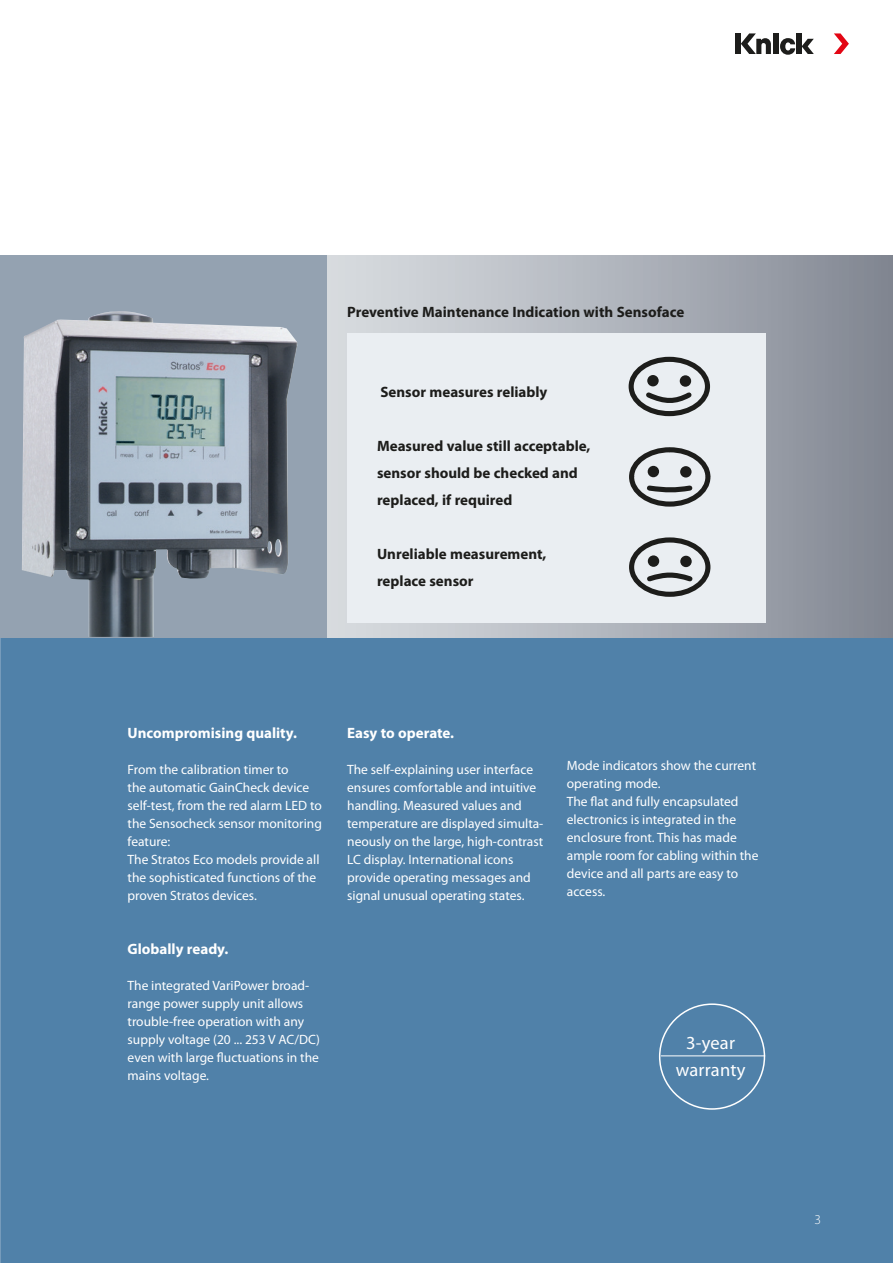
<style>
.page{position:relative;width:893px;height:1263px;background:#fff}
.page>*{position:absolute;margin:0;border:0;box-sizing:border-box;transform-origin:0 0}
.Head{font:18.45px/27.8px "Myriad Pro";letter-spacing:.01em;color:#fff;text-align:center}
.Einleitung{font:700 15px/27px "Myriad Pro";color:#1d1d1b}
.Zwischeüberschrift_w{font:700 15px "Myriad Pro";color:#fff}
.Text_ws{font:13.5px/18px "Myriad Pro";color:#fff}
.t1{font:300 13.5px "Myriad Pro";color:#fff}
</style>
<div class="page">
<div style="left:0;top:638px;width:893px;height:625px;background:#5081a9"></div>
<hr style="left:0;top:638px;width:1px;height:625px;background:#003866">
<div style="left:735px;top:33px;width:6px;height:21px;background:#1d1d1b"></div>
<div style="left:796px;top:33px;width:5px;height:21px;background:#1d1d1b"></div>
<svg style="left:802px;top:39px;width:12px;height:15px"></svg>
<svg style="left:834px;top:33px;width:15px;height:21px"></svg>
<svg style="left:741px;top:33px;width:54px;height:22px"></svg>
<svg style="left:326px;top:255px;width:567px;height:383px"></svg>
<div style="left:348px;top:333px;width:418px;height:290px;background:#eaeef2"></div>
<div style="left:647px;top:375px;width:12px;height:11px;background:#1d1d1b;border-radius:50%"></div>
<div style="left:680px;top:375px;width:11px;height:12px;background:#1d1d1b;border-radius:50%"></div>
<svg style="left:646px;top:392px;width:46px;height:10px"></svg>
<div style="left:629px;top:357px;width:81px;height:59px;border:5px solid #1d1d1b;border-radius:50%"></div>
<div style="left:648px;top:466px;width:11px;height:11px;background:#1d1d1b;border-radius:50%"></div>
<div style="left:680px;top:466px;width:11px;height:11px;background:#1d1d1b;border-radius:50%"></div>
<svg style="left:647px;top:485px;width:46px;height:7px"></svg>
<div style="left:629px;top:447px;width:81px;height:60px;border:5px solid #1d1d1b;border-radius:50%"></div>
<div style="left:648px;top:555px;width:11px;height:12px;background:#1d1d1b;border-radius:50%"></div>
<div style="left:680px;top:556px;width:12px;height:11px;background:#1d1d1b;border-radius:50%"></div>
<svg style="left:643px;top:574px;width:53px;height:11px"></svg>
<div style="left:629px;top:537px;width:81px;height:60px;border:5px solid #1d1d1b;border-radius:50%"></div>
<div style="left:0;top:255px;width:326px;height:383px;background:#94a2b1"></div>
<img style="left:22px;top:311px;width:275px;height:326px">
<div style="left:659px;top:1003px;width:106px;height:107px;border:2px solid #fff;border-radius:50%"></div>
<hr style="left:661px;top:1055px;width:104px;height:1px;background:#fff">
<p class="Einleitung" style="left:347px;top:298px;width:339px">Preventive Maintenance Indication with Sensoface</p>
<p class="Einleitung" style="left:380px;top:378px;width:169px">Sensor measures reliably</p>
<p class="Einleitung" style="left:377px;top:432px;width:215px">Measured value still acceptable, sensor should be checked and replaced, if required</p>
<p class="Einleitung" style="left:377px;top:540px;width:171px">Unreliable measurement, replace sensor</p>
<p class="Zwischeüberschrift_w" style="left:128px;top:723px;width:171px">Uncompromising quality.</p>
<p class="Text_ws" style="left:128px;top:760px;width:196px">From the calibration timer to<br>the automatic GainCheck device self-test, from the red alarm LED to the Sensocheck sensor monitoring feature:<br>The Stratos Eco models provide all the sophisticated functions of the proven Stratos devices.</p>
<p class="Zwischeüberschrift_w" style="left:128px;top:939px;width:102px">Globally ready.</p>
<p class="Text_ws" style="left:128px;top:976px;width:194px">The integrated VariPower broad&shy;range power supply unit allows trouble-free operation with any supply voltage (20 ... 253 V AC/DC) even with large fluctuations in the mains voltage.</p>
<p class="Zwischeüberschrift_w" style="left:347px;top:723px;width:108px">Easy to operate.</p>
<p class="Text_ws" style="left:347px;top:760px;width:198px">The self-explaining user interface ensures comfortable and intuitive handling. Measured values and temperature are displayed simulta&shy;neously on the large, high-contrast LC display. International icons provide operating messages and signal unusual operating states.</p>
<p class="Text_ws" style="left:567px;top:757px;width:191px">Mode indicators show the current operating mode.</p>
<p class="Text_ws" style="left:567px;top:793px;width:193px">The flat and fully encapsulated electronics is integrated in the enclosure front. This has made ample room for cabling within the device and all parts are easy to access.</p>
<p class="Head" style="left:676px;top:1028px;width:71px">3-year warranty</p>
<p class="t1" style="left:814px;top:1211px;width:8px">3</p>
</div>
